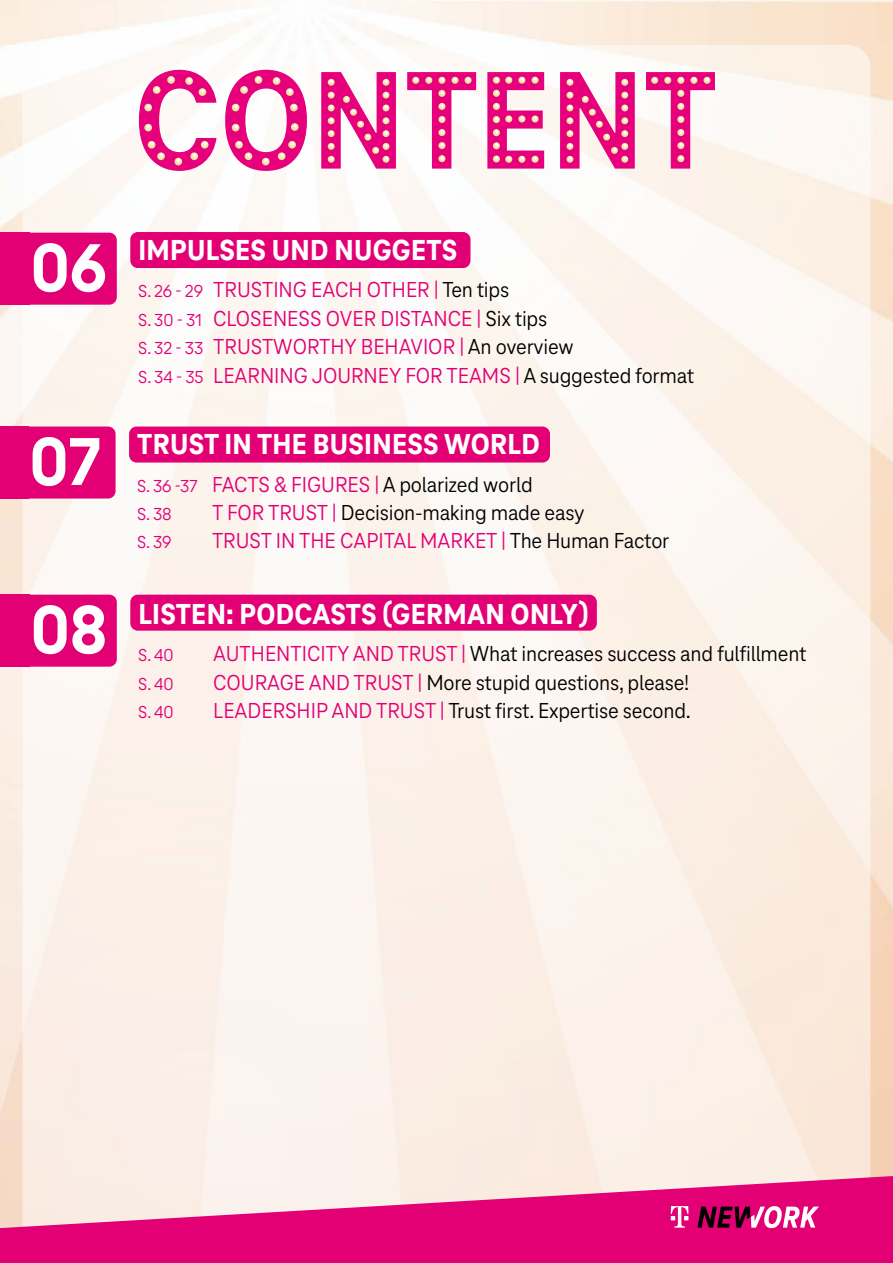
<style>
.page{position:relative;width:893px;height:1263px;background:#fff}
.page>*{position:absolute;margin:0;border:0;box-sizing:border-box;transform-origin:0 0}
.t1{font:800 70.2px "Tele Neo";color:#fff}
.t2{font:800 30px "Tele Neo";letter-spacing:.01em;color:#fff}
.t3{font:22.5px "Tele Neo";letter-spacing:-.01em;color:#000}
.t4{font:22.5px/28.5px "Tele Neo";color:#e20074}
.t5{font:18px "Tele Neo";letter-spacing:-.01em;color:#e20074}
.s1{font-size:18px}
.s2{color:#000}
.s3{font-size:18px;color:#e20074}
.s4{color:#e20074}
</style>
<div class="page">
<img style="left:0;top:0;width:893px;height:1176px">
<div style="left:22px;top:45px;width:848px;height:1218px;background:linear-gradient(to bottom,#fdf9f5,#faede3);border-radius:22px"></div>
<div style="left:21px;top:233px;width:96px;height:72px;background:#e20074;border-radius:8px"></div>
<div style="left:130px;top:232px;width:340px;height:36px;background:#e20074;border-radius:8px"></div>
<div style="left:21px;top:595px;width:96px;height:72px;background:#e20074;border-radius:8px"></div>
<div style="left:130px;top:595px;width:467px;height:36px;background:#e20074;border-radius:8px"></div>
<div style="left:0;top:233px;width:29px;height:72px;background:#e20074"></div>
<div style="left:129px;top:426px;width:421px;height:36px;background:#e20074;border-radius:8px"></div>
<div style="left:20px;top:426px;width:96px;height:72px;background:#e20074;border-radius:8px"></div>
<div style="left:0;top:426px;width:28px;height:72px;background:#e20074"></div>
<div style="left:0;top:595px;width:29px;height:72px;background:#e20074"></div>
<svg style="left:407px;top:72px;width:69px;height:97px"></svg>
<svg style="left:646px;top:72px;width:69px;height:97px"></svg>
<svg style="left:487px;top:72px;width:57px;height:97px"></svg>
<svg style="left:560px;top:72px;width:75px;height:97px"></svg>
<svg style="left:321px;top:72px;width:75px;height:97px"></svg>
<svg style="left:225px;top:70px;width:82px;height:101px"></svg>
<svg style="left:139px;top:70px;width:77px;height:101px"></svg>
<svg style="left:0;top:1176px;width:893px;height:87px;fill:#e20074"></svg>
<svg style="left:697px;top:1206px;width:122px;height:22px"></svg>
<svg style="left:671px;top:1206px;width:17px;height:21px"></svg>
<h1 class="t1" style="left:31px;top:229px;width:77px">06</h1>
<h2 class="t2" style="left:138px;top:233px;width:320px">IMPULSES UND NUGGETS</h2>
<p class="t4" style="left:138px;top:276px;width:558px"><span class="s1">S. 26 - 29</span> TRUSTING EACH OTHER | <span class="s2">Ten tips<br></span><span class="s1">S. 30 - 31</span> CLOSENESS OVER DISTANCE | <span class="s2">Six tips<br></span><span class="s1">S. 32 - 33</span> TRUSTWORTHY BEHAVIOR | <span class="s2">An overview<br></span><span class="s1">S. 34 - 35</span> LEARNING JOURNEY FOR TEAMS | <span class="s2">A suggested format</span></p>
<h1 class="t1" style="left:29px;top:423px;width:73px">07</h1>
<h2 class="t2" style="left:137px;top:428px;width:404px">TRUST IN THE BUSINESS WORLD</h2>
<p class="t3" style="left:137px;top:472px;width:397px"><span class="s3">S. 36 -37</span> <span class="s4">FACTS &amp; FIGURES |</span> A polarized world</p>
<p class="t5" style="left:137px;top:504px;width:36px">S. 38</p>
<p class="t3" style="left:212px;top:500px;width:374px"><span class="s4">T FOR TRUST |</span> Decision-making made easy</p>
<p class="t5" style="left:137px;top:532px;width:36px">S. 39</p>
<p class="t4" style="left:212px;top:526px;width:459px">TRUST IN THE CAPITAL MARKET | <span class="s2">The Human Factor</span></p>
<h1 class="t1" style="left:31px;top:591px;width:78px">08</h1>
<h2 class="t2" style="left:138px;top:597px;width:451px">LISTEN: PODCASTS (GERMAN ONLY)</h2>
<p class="t5" style="left:138px;top:645px;width:37px">S. 40</p>
<p class="t3" style="left:213px;top:641px;width:595px"><span class="s4">AUTHENTICITY AND TRUST |</span> What increases success and fulfillment</p>
<p class="t5" style="left:138px;top:673px;width:37px">S. 40</p>
<p class="t3" style="left:213px;top:669px;width:478px"><span class="s4">COURAGE AND TRUST |</span> More stupid questions, please!</p>
<p class="t5" style="left:138px;top:702px;width:37px">S. 40</p>
<p class="t3" style="left:213px;top:698px;width:479px"><span class="s4">LEADERSHIP AND TRUST |</span> Trust first. Expertise second.</p>
</div>
